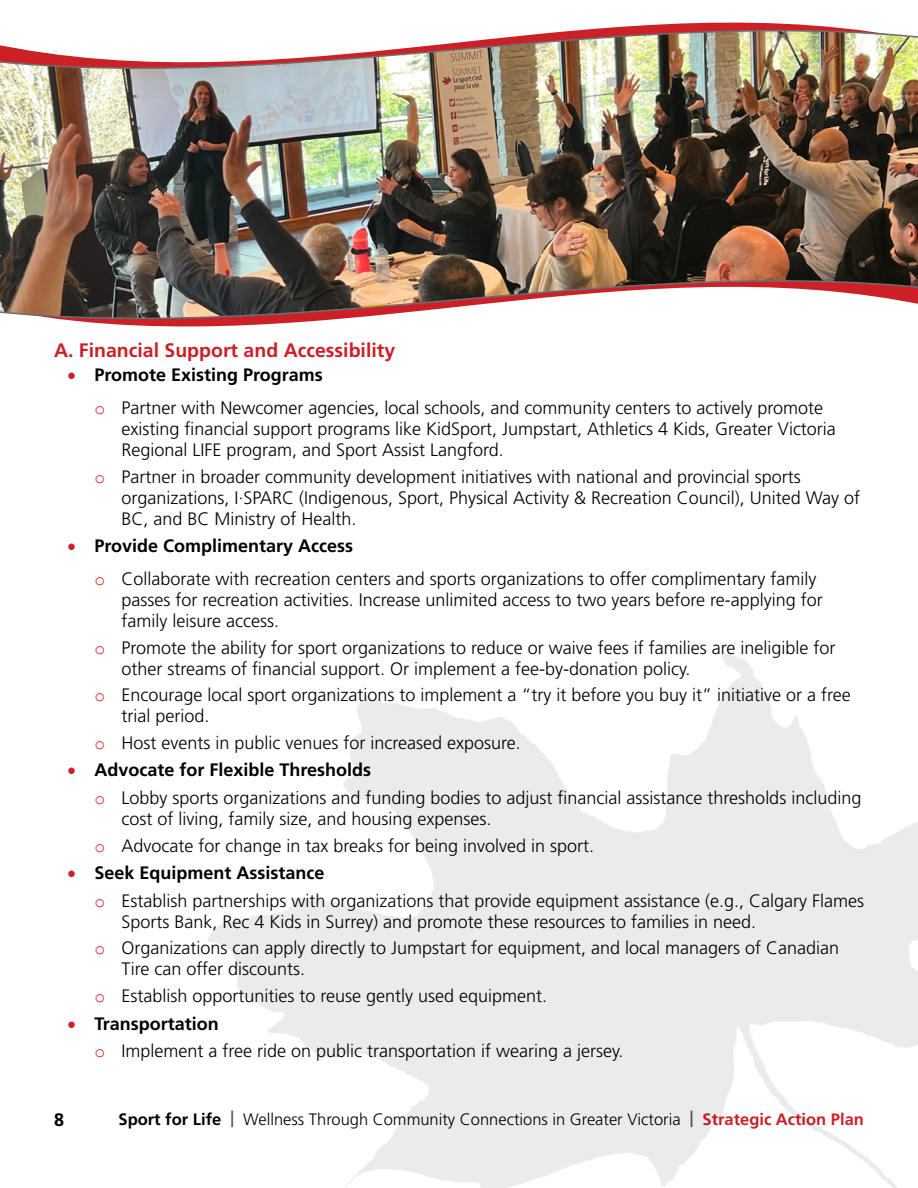
<style>
.page{position:relative;width:918px;height:1188px;background:#fff}
.page>*{position:absolute;margin:0;border:0;box-sizing:border-box;transform-origin:0 0}
.t1{font:700 19.5px "Frutiger LT Std";color:#cc2027}
.t2{font:300 18px/21px "Frutiger LT Std";color:#000}
.t3{font:700 18px "Frutiger LT Std";color:#000}
.t4{font:300 16.5px "Frutiger LT Std";color:#000}
.s1{color:#cc2027}
.s2{font-weight:700}
.s3{font-family:"Courier New";font-weight:400;color:#cc2027}
.s4{font-weight:700;color:#5a5b5d}
.s5{font-weight:700;color:#cc2027}
</style>
<div class="page">
<svg style="left:207px;top:654px;width:711px;height:534px;fill:#ebebec"></svg>
<img style="left:0;top:22px;width:918px;height:305px">
<p class="t1" style="left:54px;top:339px;width:343px">A. Financial Support and Accessibility</p>
<p class="t2" style="left:94px;top:359px;width:730px;line-height:33px;text-indent:-27px"><span class="s1">•</span> <span class="s2">Promote Existing Programs<br></span><span class="s3">o</span> Partner with Newcomer agencies, local schools, and community centers to actively promote</p>
<p class="t2" style="left:122px;top:419px;width:716px">existing financial support programs like KidSport, Jumpstart, Athletics 4 Kids, Greater Victoria<br>Regional LIFE program, and Sport Assist Langford.</p>
<p class="t2" style="left:122px;top:466px;width:740px;text-indent:-27px"><span class="s3">o</span> Partner in broader community development initiatives with national and provincial sports organizations, I·SPARC (Indigenous, Sport, Physical Activity &amp; Recreation Council), United Way of<br>BC, and BC Ministry of Health.</p>
<p class="t2" style="left:94px;top:530px;width:724px;line-height:33px;text-indent:-27px"><span class="s1">•</span> <span class="s2">Provide Complimentary Access<br></span><span class="s3">o</span> Collaborate with recreation centers and sports organizations to offer complimentary family</p>
<p class="t2" style="left:122px;top:590px;width:703px">passes for recreation activities. Increase unlimited access to two years before re-applying for family leisure access.</p>
<p class="t2" style="left:122px;top:637px;width:716px;text-indent:-27px"><span class="s3">o</span> Promote the ability for sport organizations to reduce or waive fees if families are ineligible for other streams of financial support. Or implement a fee-by-donation policy.</p>
<p class="t2" style="left:121px;top:685px;width:731px;text-indent:-27px"><span class="s3">o</span> Encourage local sport organizations to implement a “try it before you buy it” initiative or a free trial period.</p>
<p class="t2" style="left:94px;top:732px;width:424px"><span class="s3">o</span> Host events in public venues for increased exposure.</p>
<p class="t2" style="left:94px;top:757px;width:768px;line-height:27.8px;text-indent:-27px"><span class="s1">•</span> <span class="s2">Advocate for Flexible Thresholds<br></span><span class="s3">o</span> Lobby sports organizations and funding bodies to adjust financial assistance thresholds including</p>
<p class="t2" style="left:94px;top:806px;width:498px;line-height:26.4px;text-indent:27px">cost of living, family size, and housing expenses.<br><span class="s3">o</span> Advocate for change in tax breaks for being involved in sport.</p>
<p class="t2" style="left:94px;top:859px;width:771px;line-height:27.8px;text-indent:-27px"><span class="s1">•</span> <span class="s2">Seek Equipment Assistance<br></span><span class="s3">o</span> Establish partnerships with organizations that provide equipment assistance (e. g. , Calgary Flames</p>
<p class="t2" style="left:94px;top:909px;width:746px;line-height:26.4px;text-indent:27px">Sports Bank, Rec 4 Kids in Surrey) and promote these resources to families in need.<br><span class="s3">o</span> Organizations can apply directly to Jumpstart for equipment, and local managers of Canadian</p>
<p class="t2" style="left:94px;top:956px;width:451px;line-height:26.4px;text-indent:27px">Tire can offer discounts.<br><span class="s3">o</span> Establish opportunities to reuse gently used equipment.</p>
<p class="t2" style="left:94px;top:1010px;width:527px;line-height:27.8px;text-indent:-27px"><span class="s1">•</span> <span class="s2">Transportation<br></span><span class="s3">o</span> Implement a free ride on public transportation if wearing a jersey.</p>
<p class="t3" style="left:54px;top:1109px;width:12px">8</p>
<p class="t4" style="left:119px;top:1110px;width:747px"><span class="s2">Sport for Life</span> <span class="s4">|</span> Wellness Through Community Connections in Greater Victoria <span class="s4">|</span> <span class="s5">Strategic Action Plan</span></p>
</div>
